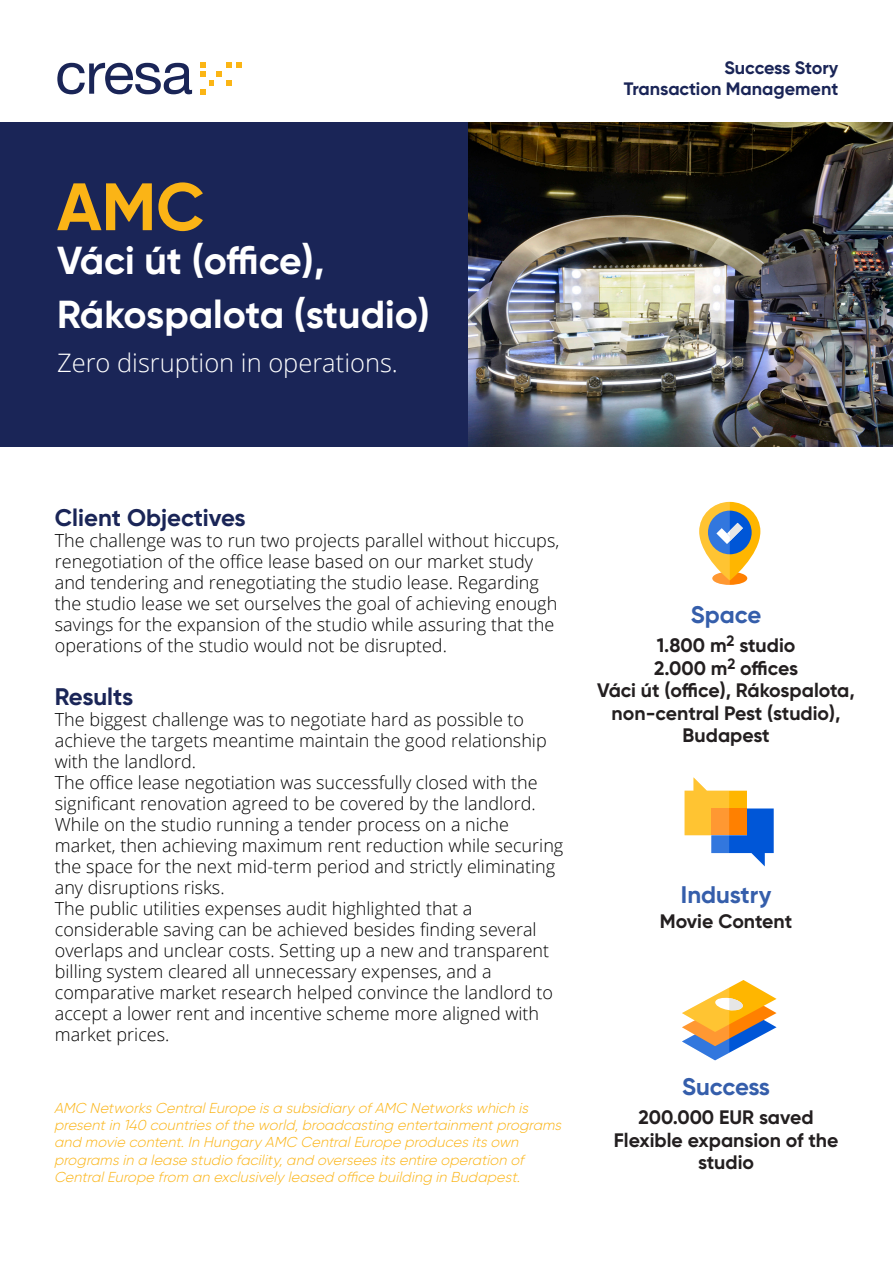
<style>
.page{position:relative;width:893px;height:1263px;background:#fff}
.page>*{position:absolute;margin:0;border:0;box-sizing:border-box;transform-origin:0 0}
.t1{font:700 66.9px "Gilroy";color:#fbb416}
.t2{font:700 39px/54.2px "Gilroy";color:#fff}
.t3{font:300 25.5px "Open Sans";color:#fff}
.t4{font:700 24px "Gilroy";color:#1a2557}
.t5{font:700 24px "Gilroy";color:#355eab}
.t6{font:700 19.5px/22.5px "Gilroy";color:#231f20;text-align:center}
.t7{font:300 18px/21px "Open Sans";color:#000}
.t8{font:700 18px "Gilroy";color:#1a2557}
.podkreslenia_cresa{font:italic 300 14.4px/17.4px "Gilroy";color:#fbb416}
</style>
<div class="page">
<div style="left:0;top:123px;width:893px;height:324px;background:#1a2557"></div>
<img style="left:468px;top:123px;width:425px;height:324px">
<svg style="left:57px;top:63px;width:135px;height:31px"></svg>
<svg style="left:201px;top:63px;width:20px;height:31px"></svg>
<svg style="left:227px;top:63px;width:4px;height:4px"></svg>
<svg style="left:227px;top:81px;width:4px;height:4px"></svg>
<svg style="left:237px;top:63px;width:4px;height:4px"></svg>
<div style="left:712px;top:572px;width:35px;height:13px;background:#ff8000;border-radius:50%"></div>
<svg style="left:699px;top:502px;width:61px;height:78px"></svg>
<div style="left:708px;top:511px;width:44px;height:43px;background:#0056d7;border-radius:50%"></div>
<svg style="left:699px;top:502px;width:44px;height:83px"></svg>
<svg style="left:682px;top:980px;width:94px;height:80px"></svg>
<svg style="left:685px;top:777px;width:89px;height:89px"></svg>
<p class="t1" style="left:57px;top:165px;width:149px">AMC</p>
<p class="t2" style="left:57px;top:233px;width:374px">Váci út (office),<br>Rákospalota (studio)</p>
<p class="t3" style="left:57px;top:345px;width:342px">Zero disruption in operations.</p>
<p class="t8" style="left:724px;top:56px;width:116px">Success Story</p>
<p class="t8" style="left:624px;top:78px;width:216px">Transaction Management</p>
<p class="t4" style="left:55px;top:503px;width:192px">Client Objectives</p>
<p class="t7" style="left:55px;top:529px;width:506px">The challenge was to run two projects parallel without hiccups, renegotiation of the office lease based on our market study and tendering and renegotiating the studio lease. Regarding the studio lease we set ourselves the goal of achieving enough savings for the expansion of the studio while assuring that the operations of the studio would not be disrupted.</p>
<p class="t4" style="left:55px;top:681px;width:80px">Results</p>
<p class="t7" style="left:55px;top:708px;width:493px">The biggest challenge was to negotiate hard as possible to achieve the targets meantime maintain the good relationship with the landlord.</p>
<p class="t7" style="left:55px;top:771px;width:510px">The office lease negotiation was successfully closed with the significant renovation agreed to be covered by the landlord.<br>While on the studio running a tender process on a niche market, then achieving maximum rent reduction while securing the space for the next mid-term period and strictly eliminating any disruptions risks.</p>
<p class="t7" style="left:55px;top:897px;width:500px">The public utilities expenses audit highlighted that a considerable saving can be achieved besides finding several overlaps and unclear costs. Setting up a new and transparent billing system cleared all unnecessary expenses, and a comparative market research helped convince the landlord to accept a lower rent and incentive scheme more aligned with market prices.</p>
<p class="podkreslenia_cresa" style="left:54px;top:1099px;width:512px">AMC NetworksCentralEurope isa subsidiary ofAMC Networkswhich is presentin 140 countriesofthe world,broadcasting entertainmentprograms and movie content.In Hungary AMC CentralEurope producesitsown programsin a lease studio facility,and overseesitsentire operation of CentralEurope from an exclusively leased office building in Budapest.</p>
<p class="t5" style="left:691px;top:599px;width:72px">Space</p>
<p class="t6" style="left:654px;top:634px;width:145px;text-align:left">1.800 m<sup>2</sup> studio<br>2.000 m<sup>2</sup> offices</p>
<p class="t6" style="left:597px;top:679px;width:259px">Váci út (office), Rákospalota, non-central Pest (studio),<br>Budapest</p>
<p class="t5" style="left:681px;top:879px;width:92px">Industry</p>
<p class="t6" style="left:660px;top:909px;width:134px">Movie Content</p>
<p class="t5" style="left:682px;top:1071px;width:90px">Success</p>
<p class="t6" style="left:639px;top:1106px;width:176px">200.000 EUR saved</p>
<p class="t6" style="left:614px;top:1129px;width:226px">Flexible expansion of the studio</p>
</div>
